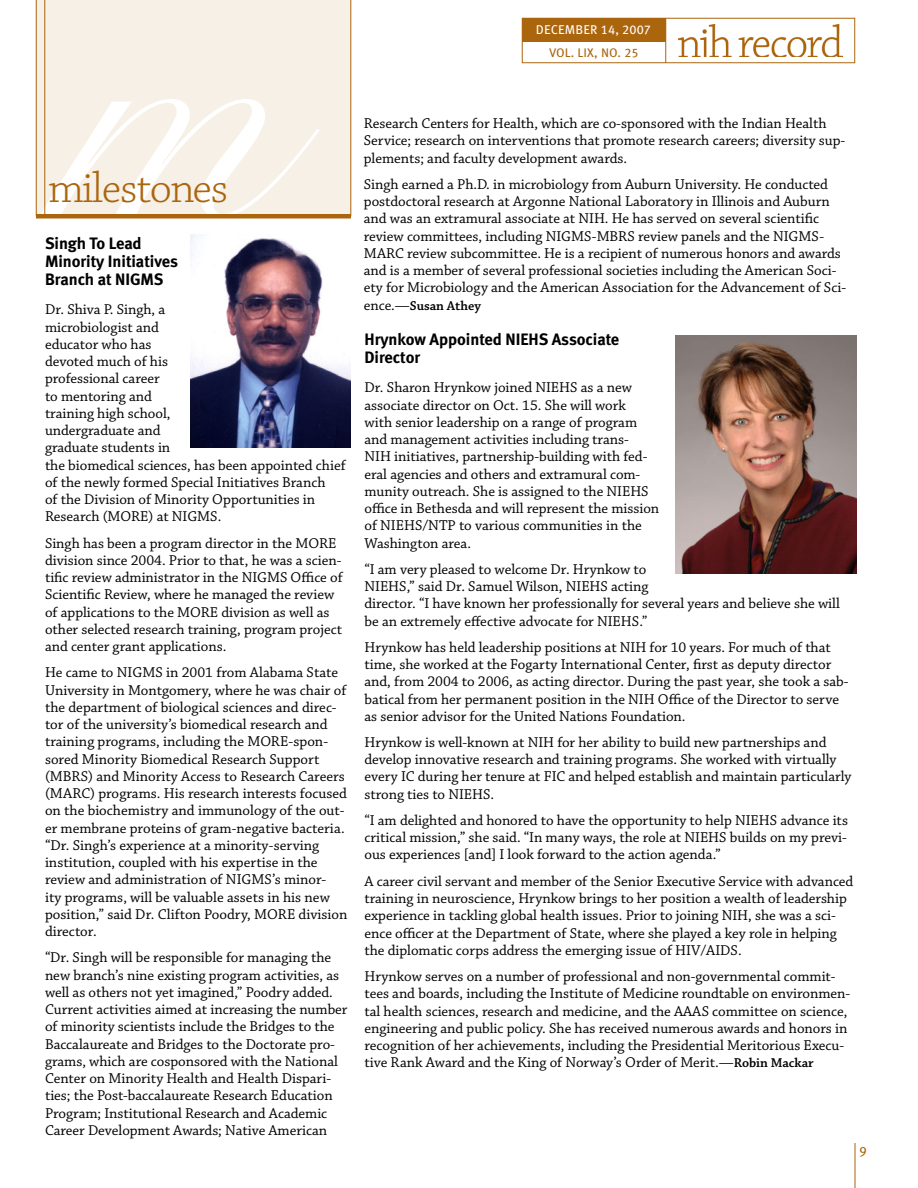
<style>
.page{position:relative;width:918px;height:1188px;background:#fff}
.page>*{position:absolute;margin:0;border:0;box-sizing:border-box;transform-origin:0 0}
.t1{font:300 45px "Chaparral Pro";letter-spacing:-.03em;color:#ab650d}
.Headline_2__without{font:700 16.5px/18px "Meta";letter-spacing:-.005em;color:#000}
.Body_Text_2{font:15px/17.2px "Chaparral Pro";letter-spacing:-.005em;color:#000}
.Body_Text_2-2{font:600 13.5px "Chaparral Pro";color:#000}
.t2{font:13.5px "Meta";color:#ab650d}
.t3{font:12.75px "Meta Book LF Caps";letter-spacing:.01em;color:#fff}
.t4{font:12.45px "Meta Book LF Caps";letter-spacing:.01em;color:#ab650d}
.s1{font-weight:400;font-size:15px}
.s2{font-weight:600;font-size:13.5px}
</style>
<div class="page">
<hr style="left:855px;top:1143px;width:1px;height:45px;background:#ab650d">
<div style="left:36px;top:0;width:315px;height:214px;background:#f7f0e7"></div>
<svg style="left:40px;top:99px;width:280px;height:115px"></svg>
<hr style="left:45px;top:0;width:1px;height:216px;background:#ab650d">
<hr style="left:36px;top:214px;width:315px;height:4px;background:#ab650d">
<img style="left:190px;top:234px;width:161px;height:213px">
<img style="left:675px;top:336px;width:181px;height:237px">
<div style="left:522px;top:18px;width:333px;height:45px;background:#fff;border:1px solid #ab650d"></div>
<div style="left:522px;top:18px;width:144px;height:24px;background:#ab650d"></div>
<hr style="left:665px;top:18px;width:1px;height:45px;background:#ab650d">
<img style="left:679px;top:25px;width:163px;height:32px">
<p class="t3" style="left:536px;top:22px;width:117px">DECEMBER 14, 2007</p>
<p class="t4" style="left:550px;top:45px;width:90px">VOL. LIX, NO. 25</p>
<p class="t1" style="left:48px;top:163px;width:182px">milestones</p>
<p class="Headline_2__without" style="left:45px;top:234px;width:135px">Singh To Lead<br>Minority Initiatives<br>Branch at NIGMS</p>
<p class="Body_Text_2" style="left:45px;top:301px;width:302px">Dr. Shiva P. Singh, a<br>microbiologist and<br>educator who has<br>devoted much of his<br>professional career<br>to mentoring and<br>training high school,<br>undergraduate and<br>graduate students in<br>the biomedical sciences, has been appointed chief of the newly formed Special Initiatives Branch<br>of the Division of Minority Opportunities in<br>Research (MORE) at NIGMS.</p>
<p class="Body_Text_2" style="left:45px;top:535px;width:299px">Singh has been a program director in the MORE division since 2004. Prior to that, he was a scien&shy;tific review administrator in the NIGMS Office of Scientific Review, where he managed the review of applications to the MORE division as well as other selected research training, program project and center grant applications.</p>
<p class="Body_Text_2" style="left:45px;top:664px;width:304px">He came to NIGMS in 2001 from Alabama State University in Montgomery, where he was chair of the department of biological sciences and direc&shy;tor of the university’s biomedical research and training programs, including the MORE-spon&shy;sored Minority Biomedical Research Support (MBRS) and Minority Access to Research Careers (MARC) programs. His research interests focused on the biochemistry and immunology of the out&shy;er membrane proteins of gram-negative bacteria. “Dr. Singh’s experience at a minority-serving institution, coupled with his expertise in the review and administration of NIGMS’s minor-<br>ity programs, will be valuable assets in his new position,” said Dr. Clifton Poodry, MORE division director.</p>
<p class="Body_Text_2" style="left:45px;top:949px;width:304px">“Dr. Singh will be responsible for managing the new branch’s nine existing program activities, as well as others not yet imagined,” Poodry added.<br>Current activities aimed at increasing the number of minority scientists include the Bridges to the Baccalaureate and Bridges to the Doctorate pro&shy;grams, which are cosponsored with the National Center on Minority Health and Health Dispari&shy;ties; the Post-baccalaureate Research Education Program; Institutional Research and Academic Career Development Awards; Native American</p>
<p class="Body_Text_2" style="left:364px;top:115px;width:483px">Research Centers for Health, which are co-sponsored with the Indian Health<br>Service; research on interventions that promote research careers; diversity sup&shy;plements; and faculty development awards.</p>
<p class="Body_Text_2" style="left:364px;top:176px;width:484px">Singh earned a Ph.D. in microbiology from Auburn University. He conducted postdoctoral research at Argonne National Laboratory in Illinois and Auburn and was an extramural associate at NIH. He has served on several scientific review committees, including NIGMS-MBRS review panels and the NIGMS-MARC review subcommittee. He is a recipient of numerous honors and awards and is a member of several professional societies including the American Soci&shy;ety for Microbiology and the American Association for the Advancement of Sci-</p>
<p class="Body_Text_2-2" style="left:364px;top:298px;width:119px"><span class="s1">ence.—</span>Susan Athey</p>
<p class="Headline_2__without" style="left:364px;top:330px;width:256px">Hrynkow Appointed NIEHS Associate<br>Director</p>
<p class="Body_Text_2" style="left:364px;top:379px;width:296px">Dr. Sharon Hrynkow joined NIEHS as a new associate director on Oct. 15. She will work<br>with senior leadership on a range of program and management activities including trans-<br>NIH initiatives, partnership-building with fed&shy;eral agencies and others and extramural com&shy;munity outreach. She is assigned to the NIEHS office in Bethesda and will represent the mission of NIEHS/NTP to various communities in the Washington area.</p>
<p class="Body_Text_2" style="left:364px;top:561px;width:477px">“I am very pleased to welcome Dr. Hrynkow to<br>NIEHS,” said Dr. Samuel Wilson, NIEHS acting<br>director. “I have known her professionally for several years and believe she will be an extremely effective advocate for NIEHS.”</p>
<p class="Body_Text_2" style="left:364px;top:639px;width:486px">Hrynkow has held leadership positions at NIH for 10 years. For much of that time, she worked at the Fogarty International Center, first as deputy director and, from 2004 to 2006, as acting director. During the past year, she took a sab&shy;batical from her permanent position in the NIH Office of the Director to serve as senior advisor for the United Nations Foundation.</p>
<p class="Body_Text_2" style="left:364px;top:734px;width:488px">Hrynkow is well-known at NIH for her ability to build new partnerships and develop innovative research and training programs. She worked with virtually every IC during her tenure at FIC and helped establish and maintain particularly strong ties to NIEHS.</p>
<p class="Body_Text_2" style="left:364px;top:812px;width:485px;text-align:justify">“I am delighted and honored to have the opportunity to help NIEHS advance its critical mission,” she said. “In many ways, the role at NIEHS builds on my previ&shy;ous experiences [and] I look forward to the action agenda.”</p>
<p class="Body_Text_2" style="left:364px;top:873px;width:490px">A career civil servant and member of the Senior Executive Service with advanced training in neuroscience, Hrynkow brings to her position a wealth of leadership experience in tackling global health issues. Prior to joining NIH, she was a sci&shy;ence officer at the Department of State, where she played a key role in helping the diplomatic corps address the emerging issue of HIV/AIDS.</p>
<p class="Body_Text_2" style="left:364px;top:968px;width:487px">Hrynkow serves on a number of professional and non-governmental commit&shy;tees and boards, including the Institute of Medicine roundtable on environmen&shy;tal health sciences, research and medicine, and the AAAS committee on science, engineering and public policy. She has received numerous awards and honors in recognition of her achievements, including the Presidential Meritorious Execu&shy;tive Rank Award and the King of Norway’s Order of Merit.—<span class="s2">Robin Mackar</span></p>
<p class="t2" style="left:860px;top:1141px;width:9px">9</p>
</div>
